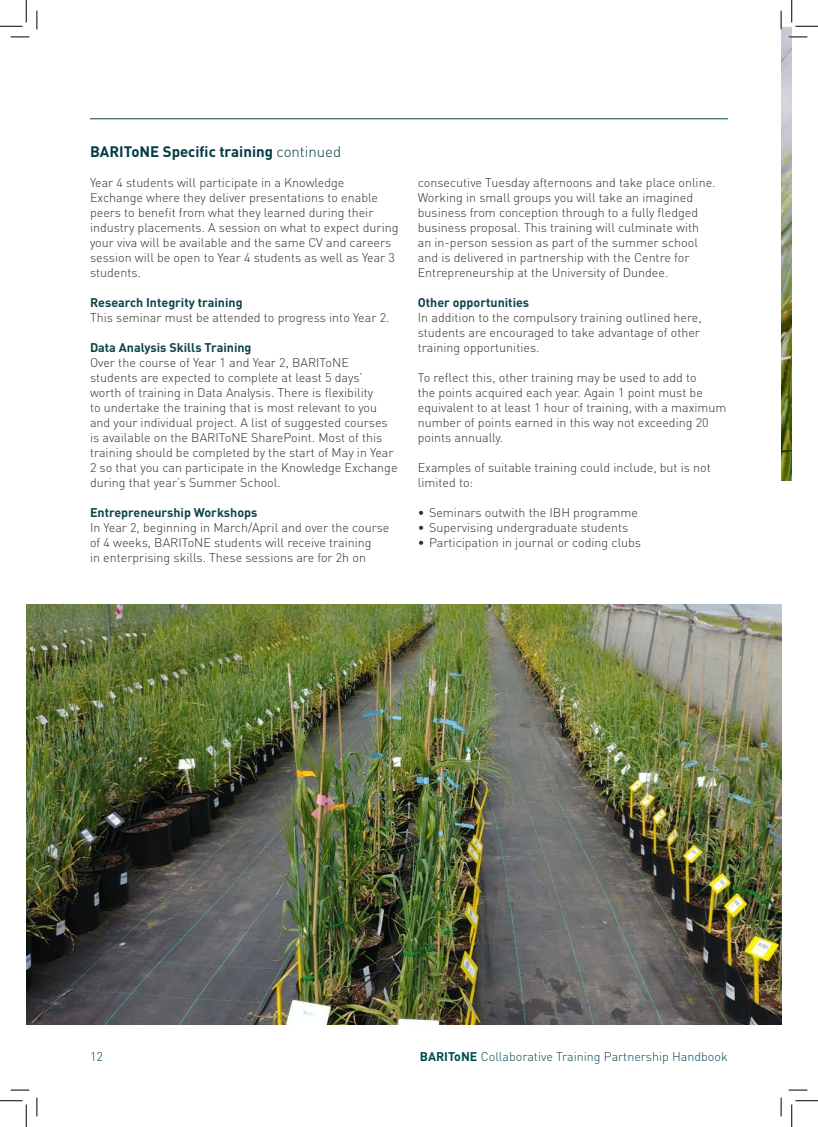
<style>
.page{position:relative;width:818px;height:1127px;background:#fff}
.page>*{position:absolute;margin:0;border:0;box-sizing:border-box;transform-origin:0 0}
.SUBHEAD{font:700 15px "DIN Pro";color:#013a41}
.BodyCopy{font:300 12.5px/15px "DIN Pro";color:#312f30}
.Subhead2{font:300 12.5px/15px "DIN Pro";color:#312f30}
.Subhead2-2{font:700 12.5px "DIN Pro";color:#0e444a}
.t1{font:300 12.5px "DIN Pro";color:#004c4e}
.s1{font-weight:300}
.s2{font-weight:700}
</style>
<div class="page">
<hr style="left:90px;top:118px;width:638px;height:1px;background:#004648">
<img style="left:26px;top:604px;width:755px;height:420px">
<img style="left:781px;top:28px;width:11px;height:452px">
<svg style="left:11px;top:36px;width:18px;height:2px"></svg>
<svg style="left:788px;top:36px;width:19px;height:2px"></svg>
<svg style="left:11px;top:1089px;width:18px;height:1px"></svg>
<svg style="left:788px;top:1089px;width:19px;height:1px"></svg>
<svg style="left:36px;top:11px;width:2px;height:18px"></svg>
<svg style="left:36px;top:1097px;width:2px;height:18px"></svg>
<svg style="left:780px;top:11px;width:2px;height:18px"></svg>
<svg style="left:780px;top:1097px;width:2px;height:18px"></svg>
<svg style="left:0;top:0;width:27px;height:27px"></svg>
<svg style="left:0;top:1100px;width:27px;height:26px"></svg>
<svg style="left:791px;top:0;width:27px;height:27px"></svg>
<svg style="left:791px;top:1100px;width:27px;height:26px"></svg>
<p class="SUBHEAD" style="left:90px;top:141px;width:253px">BARIToNE Specific training <span class="s1">continued</span></p>
<p class="BodyCopy" style="left:90px;top:174px;width:310px">Year 4 students will participate in a Knowledge Exchange where they deliver presentations to enable peers to benefit from what they learned during their industry placements. A session on what to expect during your viva will be available and the same CV and careers session will be open to Year 4 students as well as Year 3 students.</p>
<p class="Subhead2-2" style="left:90px;top:294px;width:154px">Research Integrity training</p>
<p class="Subhead2" style="left:90px;top:309px;width:301px">This seminar must be attended to progress into Year 2.</p>
<p class="Subhead2-2" style="left:90px;top:339px;width:163px">Data Analysis Skills Training</p>
<p class="Subhead2" style="left:90px;top:354px;width:309px">Over the course of Year 1 and Year 2, BARIToNE students are expected to complete at least 5 days’<br>worth of training in Data Analysis. There is flexibility<br>to undertake the training that is most relevant to you and your individual project. A list of suggested courses is available on the BARIToNE SharePoint. Most of this training should be completed by the start of May in Year 2 so that you can participate in the Knowledge Exchange during that year’s Summer School.</p>
<p class="Subhead2-2" style="left:90px;top:504px;width:169px">Entrepreneurship Workshops</p>
<p class="BodyCopy" style="left:90px;top:519px;width:301px">In Year 2, beginning in March/April and over the course of 4 weeks, BARIToNE students will receive training<br>in enterprising skills. These sessions are for 2h on</p>
<p class="BodyCopy" style="left:418px;top:174px;width:299px">consecutive Tuesday afternoons and take place online.<br>Working in small groups you will take an imagined business from conception through to a fully fledged business proposal. This training will culminate with an in-person session as part of the summer school and is delivered in partnership with the Centre for Entrepreneurship at the University of Dundee.</p>
<p class="Subhead2-2" style="left:418px;top:294px;width:113px">Other opportunities</p>
<p class="BodyCopy" style="left:418px;top:309px;width:285px">In addition to the compulsory training outlined here, students are encouraged to take advantage of other training opportunities.</p>
<p class="BodyCopy" style="left:418px;top:369px;width:310px">To reflect this, other training may be used to add to<br>the points acquired each year. Again 1 point must be equivalent to at least 1 hour of training, with a maximum number of points earned in this way not exceeding 20 points annually.</p>
<p class="BodyCopy" style="left:418px;top:459px;width:294px">Examples of suitable training could include, but is not limited to:</p>
<p class="BodyCopy" style="left:418px;top:504px;width:222px">• Seminars outwith the IBH programme</p>
<p class="BodyCopy" style="left:418px;top:519px;width:212px">• Supervising undergraduate students</p>
<p class="BodyCopy" style="left:418px;top:534px;width:225px">• Participation in journal or coding clubs</p>
<p class="t1" style="left:90px;top:1047px;width:14px">12</p>
<p class="t1" style="left:420px;top:1047px;width:309px"><span class="s2">BARIToNE</span> Collaborative Training Partnership Handbook</p>
</div>
